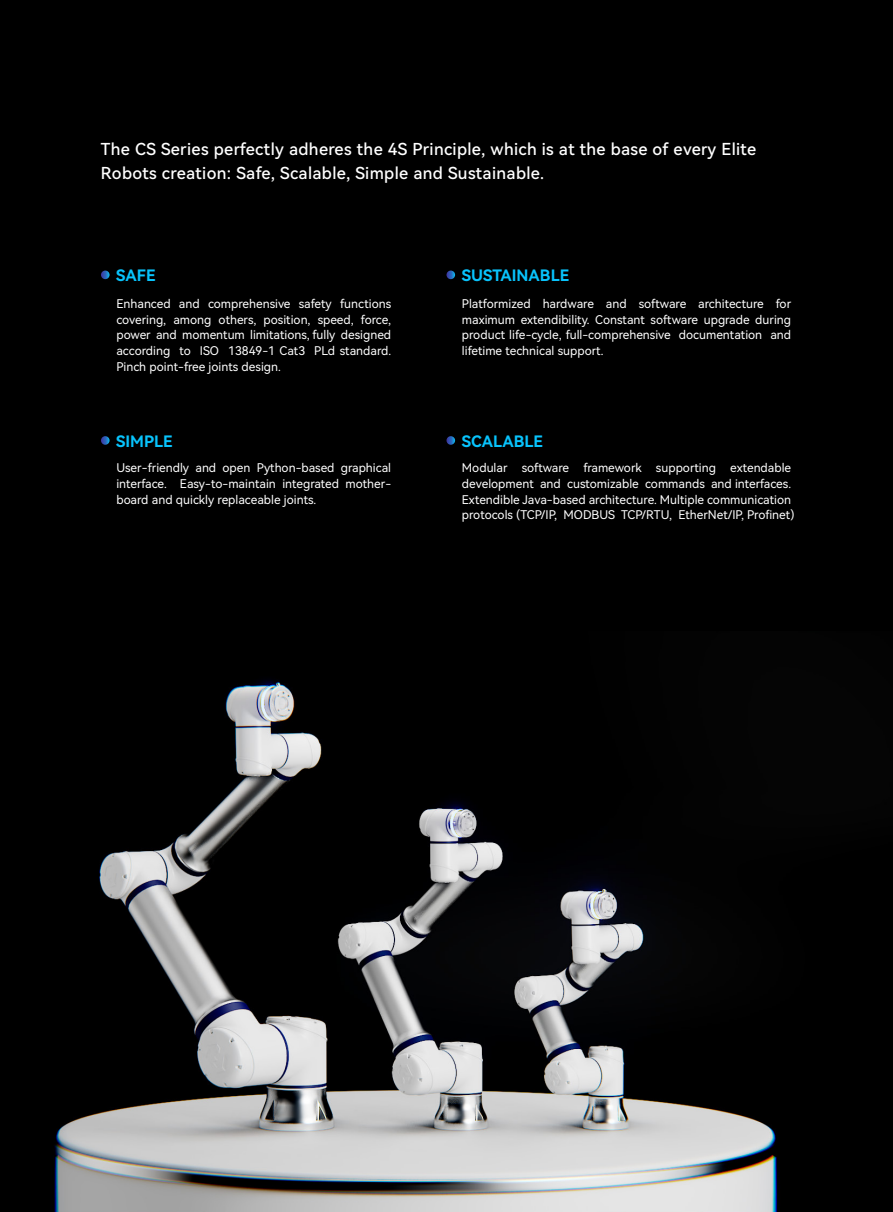
<style>
.page{position:relative;width:893px;height:1212px;background:#000}
.page>*{position:absolute;margin:0;border:0;box-sizing:border-box;transform-origin:0 0}
.t1{font:16.5px/23.7px "Harmony OS Sans SC Medium";letter-spacing:.02em;color:#fff}
.t2{font:15.75px "Harmony OS Sans SC Bold";color:#08c3fc}
.t3{font:12px/15.8px "Harmony OS Sans SC";color:#fff;text-align:justify}
</style>
<div class="page">
<img style="left:54px;top:680px;width:724px;height:532px">
<svg style="left:101px;top:271px;width:9px;height:8px"></svg>
<svg style="left:101px;top:436px;width:9px;height:9px"></svg>
<svg style="left:446px;top:436px;width:9px;height:9px"></svg>
<svg style="left:446px;top:271px;width:9px;height:8px"></svg>
<h1 class="t1" style="left:101px;top:137px;width:657px">The CS Series perfectly adheres the 4S Principle, which is at the base of every Elite<br>Robots creation: Safe, Scalable, Simple and Sustainable.</h1>
<h2 class="t2" style="left:116px;top:265px;width:41px">SAFE</h2>
<h2 class="t2" style="left:462px;top:265px;width:109px">SUSTAINABLE</h2>
<p class="t3" style="left:116px;top:295px;width:276px">Enhanced and comprehensive safety functions covering, among others, position, speed, force, power and momentum limitations, fully designed according to ISO 13849-1 Cat3 PLd standard.<br>Pinch point-free joints design.</p>
<p class="t3" style="left:462px;top:295px;width:331px">Platformized hardware and software architecture for maximum extendibility. Constant software upgrade during product life-cycle, full-comprehensive documentation and lifetime technical support.</p>
<h2 class="t2" style="left:116px;top:430px;width:58px">SIMPLE</h2>
<p class="t3" style="left:116px;top:459px;width:276px">User-friendly and open Python-based graphical interface. Easy-to-maintain integrated mother&shy;board and quickly replaceable joints.</p>
<h2 class="t2" style="left:462px;top:430px;width:83px">SCALABLE</h2>
<p class="t3" style="left:462px;top:459px;width:334px;text-align:left">Modular software framework supporting extendable development and customizable commands and interfaces.<br>Extendible Java-based architecture. Multiple communication protocols (TCP/IP, MODBUS TCP/RTU, EtherNet/IP, Profinet)</p>
</div>
